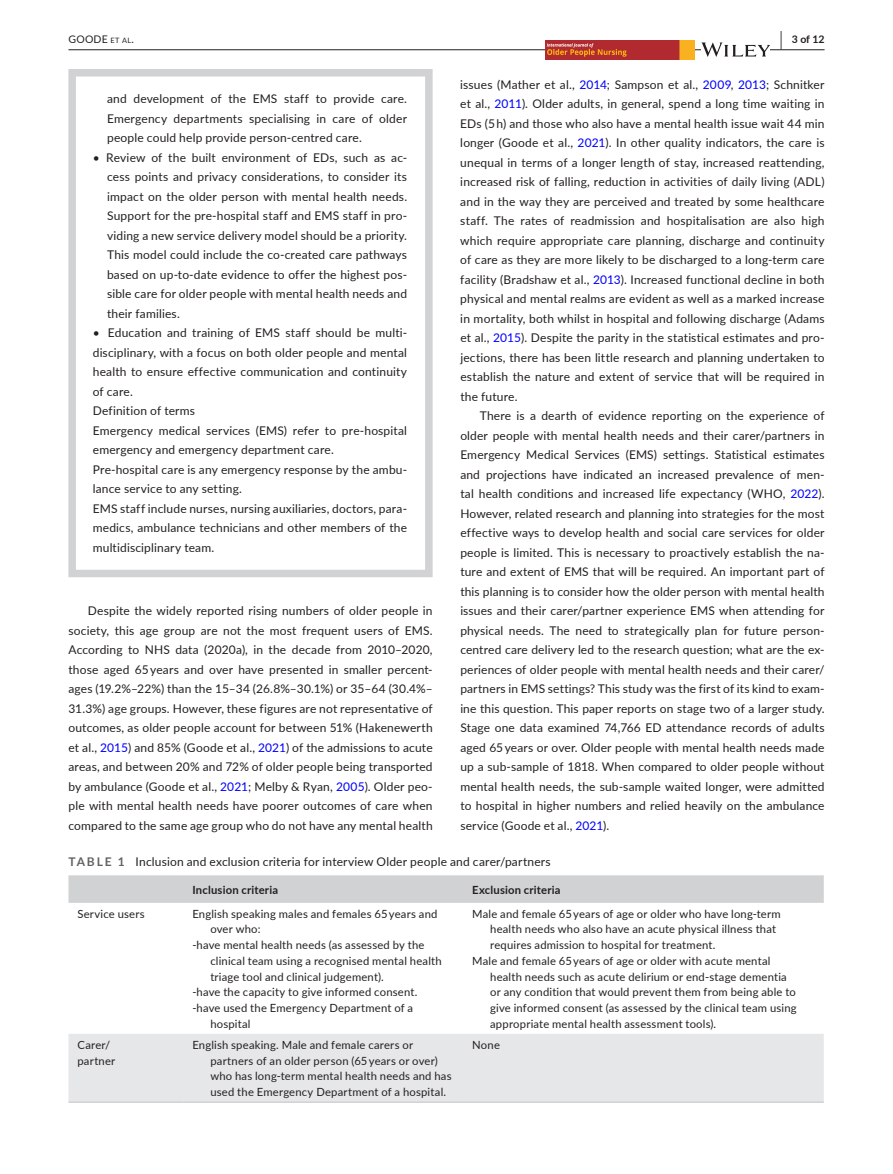
<style>
.page{position:relative;width:893px;height:1174px;background:#fff}
.page>*{position:absolute;margin:0;border:0;box-sizing:border-box;transform-origin:0 0}
.t1{font:12px/19.5px "Lato";letter-spacing:.015em;color:#231f20;text-align:justify}
.t2{font:11.25px/15.8px "Lato";letter-spacing:.015em;color:#231f20}
.t3{font:700 11.25px "Lato";letter-spacing:.015em;color:#231f20}
.t4{font:10.5px "Lato";letter-spacing:.02em;color:#231f20}
.t5{font:700 10.5px "Lato";color:#231f20}
.s1{font-size:7.35px}
.s2{font-size:19.5px}
.s3{color:#00f}
.s4{font-weight:700;color:#636366}
</style>
<div class="page">
<hr style="left:68px;top:49px;width:756px;height:1px;background:#231f20">
<svg style="left:701px;top:42px;width:69px;height:15px"></svg>
<img style="left:546px;top:40px;width:149px;height:19px">
<div style="left:68px;top:875px;width:756px;height:28px;background:#d1d2d4"></div>
<div style="left:68px;top:1034px;width:756px;height:67px;background:#e6e7e9"></div>
<hr style="left:68px;top:1101px;width:115px;height:1px;background:#d1d2d4">
<hr style="left:183px;top:1101px;width:280px;height:1px;background:#d1d2d4">
<hr style="left:463px;top:1101px;width:361px;height:1px;background:#d1d2d4">
<div style="left:68px;top:69px;width:365px;height:508px;border:8px solid #d1d2d4"></div>
<p class="t4" style="left:68px;top:31px;width:67px">GOODE <span class="s1">et al</span>.</p>
<p class="t5" style="left:780px;top:31px;width:46px"><span class="s2">|</span> 3 of 12</p>
<p class="t1" style="left:460px;top:74px;width:366px">issues (Mather et al., <span class="s3">2014</span>; Sampson et al., <span class="s3">2009</span>, <span class="s3">2013</span>; Schnitker et al., <span class="s3">2011</span>). Older adults, in general, spend a long time waiting in EDs (5 h) and those who also have a mental health issue wait 44 min longer (Goode et al., <span class="s3">2021</span>). In other quality indicators, the care is unequal in terms of a longer length of stay, increased reattending, increased risk of falling, reduction in activities of daily living (ADL) and in the way they are perceived and treated by some healthcare staff. The rates of readmission and hospitalisation are also high which require appropriate care planning, discharge and continuity of care as they are more likely to be discharged to a long-term care facility (Bradshaw et al., <span class="s3">2013</span>). Increased functional decline in both physical and mental realms are evident as well as a marked increase in mortality, both whilst in hospital and following discharge (Adams et al., <span class="s3">2015</span>). Despite the parity in the statistical estimates and pro&shy;jections, there has been little research and planning undertaken to establish the nature and extent of service that will be required in the future.</p>
<p class="t1" style="left:460px;top:405px;width:366px;text-indent:20px">There is a dearth of evidence reporting on the experience of older people with mental health needs and their carer/partners in Emergency Medical Services (EMS) settings. Statistical estimates and projections have indicated an increased prevalence of men&shy;tal health conditions and increased life expectancy (WHO, <span class="s3">2022</span>).<br>However, related research and planning into strategies for the most effective ways to develop health and social care services for older people is limited. This is necessary to proactively establish the na&shy;ture and extent of EMS that will be required. An important part of this planning is to consider how the older person with mental health issues and their carer/partner experience EMS when attending for physical needs. The need to strategically plan for future person&shy;centred care delivery led to the research question; what are the ex&shy;periences of older people with mental health needs and their carer/ partners in EMS settings? This study was the first of its kind to exam&shy;ine this question. This paper reports on stage two of a larger study.<br>Stage one data examined 74,766 ED attendance records of adults aged 65 years or over. Older people with mental health needs made up a sub-sample of 1818. When compared to older people without mental health needs, the sub-sample waited longer, were admitted to hospital in higher numbers and relied heavily on the ambulance service (Goode et al., <span class="s3">2021</span>).</p>
<p class="t1" style="left:69px;top:851px;width:484px"><span class="s4">TABLE 1</span> Inclusion and exclusion criteria for interview Older people and carer/partners</p>
<p class="t3" style="left:192px;top:881px;width:87px">Inclusion criteria</p>
<p class="t3" style="left:472px;top:881px;width:90px">Exclusion criteria</p>
<p class="t2" style="left:77px;top:905px;width:69px">Service users</p>
<p class="t2" style="left:192px;top:905px;width:247px">English speaking males and females 65 years and</p>
<p class="t2" style="left:210px;top:921px;width:52px">over who:</p>
<p class="t2" style="left:192px;top:936px;width:234px">-have mental health needs (as assessed by the</p>
<p class="t2" style="left:210px;top:952px;width:233px">clinical team using a recognised mental health</p>
<p class="t2" style="left:210px;top:968px;width:175px">triage tool and clinical judgement).</p>
<p class="t2" style="left:192px;top:984px;width:227px">-have the capacity to give informed consent.</p>
<p class="t2" style="left:192px;top:999px;width:222px">-have used the Emergency Department of a</p>
<p class="t2" style="left:210px;top:1015px;width:42px">hospital</p>
<p class="t1" style="left:107px;top:88px;width:302px">and development of the EMS staff to provide care.<br>Emergency departments specialising in care of older people could help provide person-centred care.</p>
<p class="t1" style="left:107px;top:147px;width:302px;text-indent:-14px">• Review of the built environment of EDs, such as ac&shy;cess points and privacy considerations, to consider its impact on the older person with mental health needs.<br>Support for the pre-hospital staff and EMS staff in pro&shy;viding a new service delivery model should be a priority.<br>This model could include the co-created care pathways based on up-to-date evidence to offer the highest pos&shy;sible care for older people with mental health needs and their families.</p>
<p class="t1" style="left:93px;top:322px;width:316px;text-align:left">• Education and training of EMS staff should be multi&shy;disciplinary, with a focus on both older people and mental health to ensure effective communication and continuity of care.<br>Definition of terms<br>Emergency medical services (EMS) refer to pre-hospital emergency and emergency department care.<br>Pre-hospital care is any emergency response by the ambu&shy;lance service to any setting.<br>EMS staff include nurses, nursing auxiliaries, doctors, para&shy;medics, ambulance technicians and other members of the multidisciplinary team.</p>
<p class="t1" style="left:68px;top:600px;width:366px;text-indent:20px">Despite the widely reported rising numbers of older people in society, this age group are not the most frequent users of EMS.<br>According to NHS data (2020a), in the decade from 2010–2020, those aged 65 years and over have presented in smaller percent&shy;ages (19.2%–22%) than the 15–34 (26.8%–30.1%) or 35–64 (30.4%– 31.3%) age groups. However, these figures are not representative of outcomes, as older people account for between 51% (Hakenewerth et al., <span class="s3">2015</span>) and 85% (Goode et al., <span class="s3">2021</span>) of the admissions to acute areas, and between 20% and 72% of older people being transported by ambulance (Goode et al., <span class="s3">2021</span>; Melby &amp; Ryan, <span class="s3">2005</span>). Older peo&shy;ple with mental health needs have poorer outcomes of care when compared to the same age group who do not have any mental health</p>
<p class="t2" style="left:472px;top:905px;width:310px">Male and female 65 years of age or older who have long-term</p>
<p class="t2" style="left:490px;top:921px;width:287px">health needs who also have an acute physical illness that</p>
<p class="t2" style="left:490px;top:936px;width:227px">requires admission to hospital for treatment.</p>
<p class="t2" style="left:472px;top:952px;width:300px">Male and female 65 years of age or older with acute mental</p>
<p class="t2" style="left:490px;top:968px;width:298px">health needs such as acute delirium or end-stage dementia</p>
<p class="t2" style="left:490px;top:984px;width:307px">or any condition that would prevent them from being able to</p>
<p class="t2" style="left:490px;top:999px;width:308px">give informed consent (as assessed by the clinical team using</p>
<p class="t2" style="left:490px;top:1015px;width:227px">appropriate mental health assessment tools).</p>
<p class="t2" style="left:77px;top:1036px;width:39px">Carer/ partner</p>
<p class="t2" style="left:210px;top:1036px;width:243px;text-indent:-18px">English speaking. Male and female carers or partners of an older person (65 years or over) who has long-term mental health needs and has used the Emergency Department of a hospital.</p>
<p class="t2" style="left:472px;top:1036px;width:29px">None</p>
</div>
